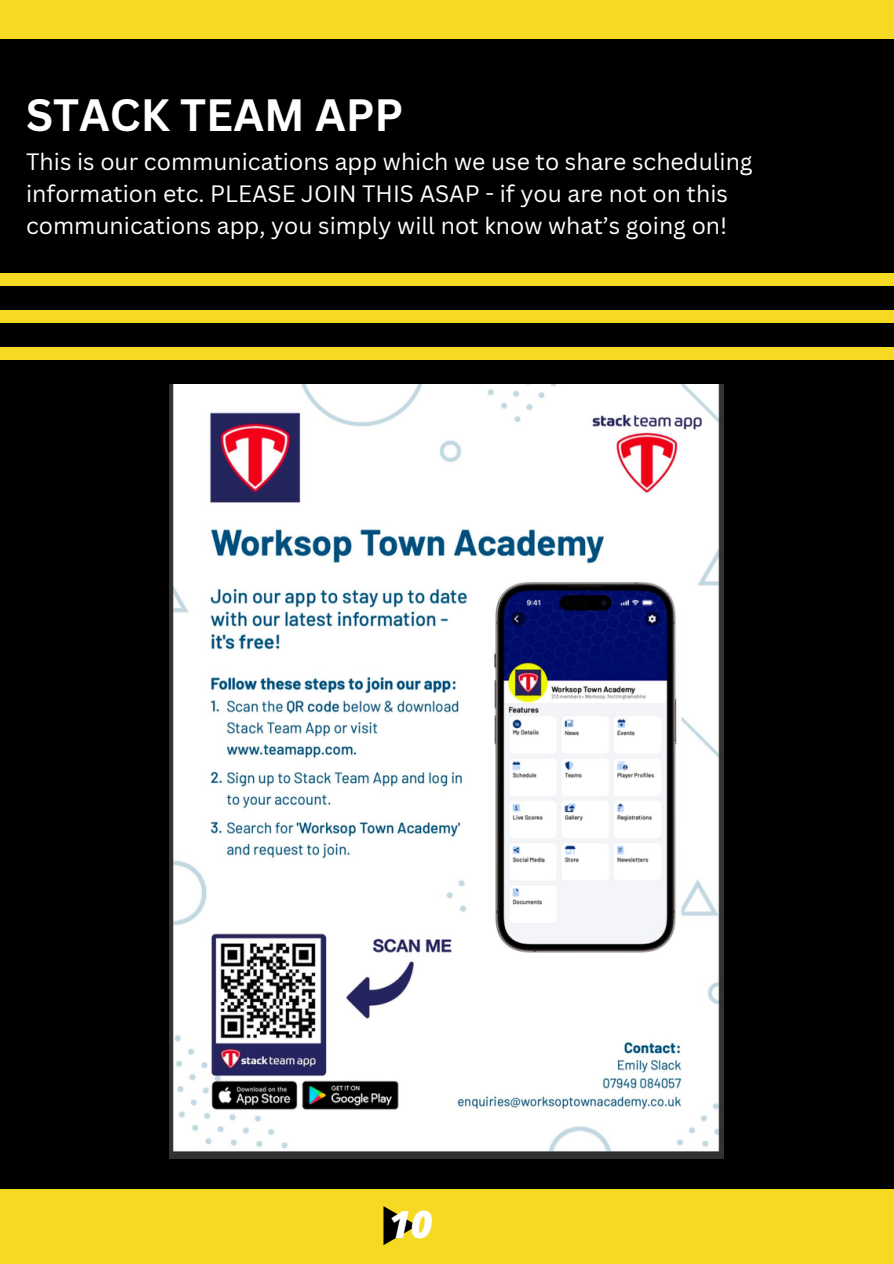
<style>
.page{position:relative;width:894px;height:1264px;background:#fff}
.page>*{position:absolute;margin:0;border:0;box-sizing:border-box;transform-origin:0 0}
.t1{font:700 44.1px "Canva Sans";color:#fff}
.t2{font:italic 800 37.5px "Open Sans";color:#fff}
.t3{font:23.1px/31.5px "Canva Sans";color:#fff}
</style>
<div class="page">
<div style="left:0;top:0;width:893px;height:1263px;background:#f6d922"></div>
<div style="left:0;top:39px;width:893px;height:1149px;background:#000"></div>
<svg style="left:383px;top:1206px;width:34px;height:39px"></svg>
<div style="left:0;top:347px;width:893px;height:13px;background:#f6d922"></div>
<div style="left:0;top:310px;width:893px;height:13px;background:#f6d922"></div>
<div style="left:0;top:273px;width:893px;height:12px;background:#f6d922"></div>
<img style="left:170px;top:385px;width:553px;height:772px">
<h1 class="t1" style="left:26px;top:84px;width:378px">STACK TEAM APP</h1>
<p class="t3" style="left:26px;top:146px;width:727px">This is our communications app which we use to share scheduling information etc. PLEASE JOIN THIS ASAP - if you are not on this communications app, you simply will not know what’s going on!</p>
<h2 class="t2" style="left:389px;top:1197px;width:45px">10</h2>
</div>
